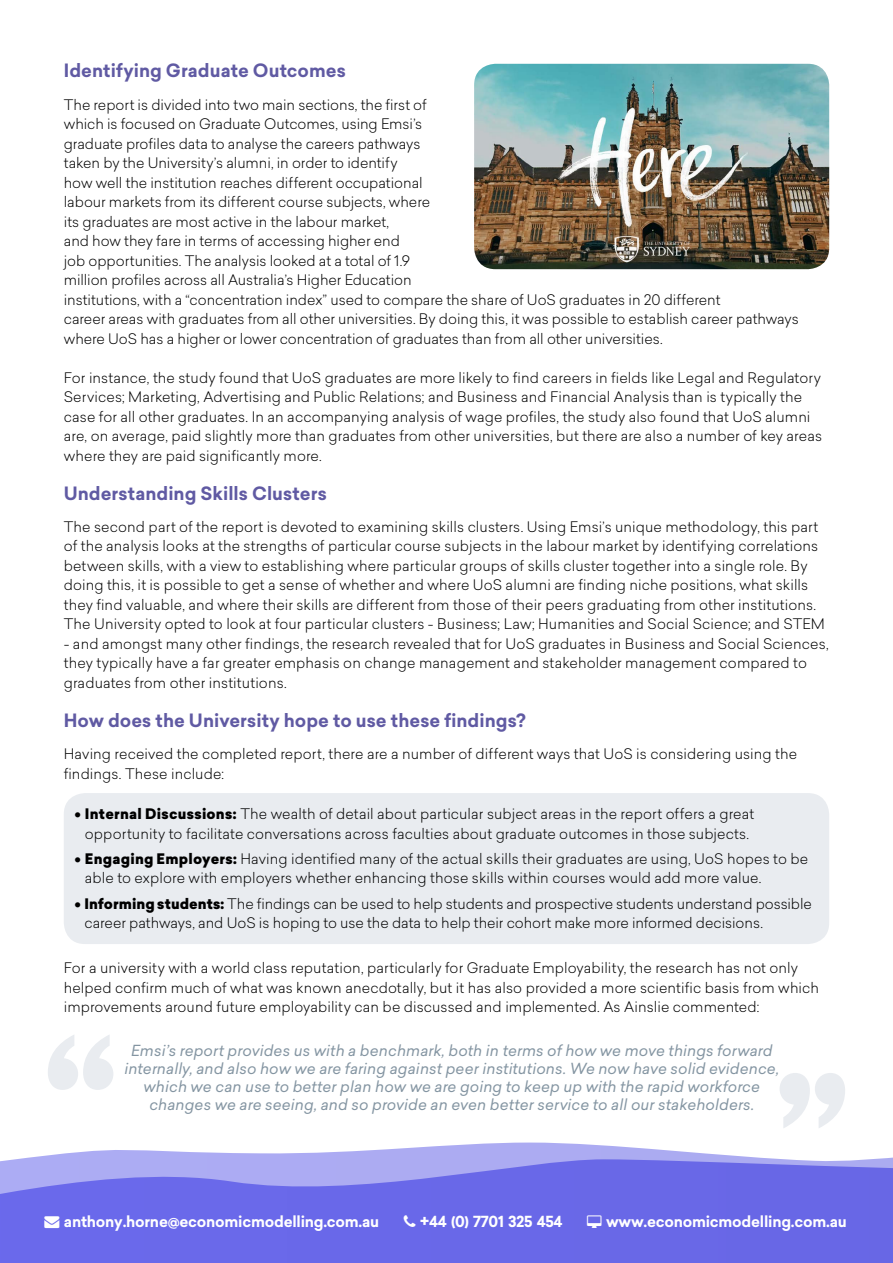
<style>
.page{position:relative;width:893px;height:1263px;background:#fff}
.page>*{position:absolute;margin:0;border:0;box-sizing:border-box;transform-origin:0 0}
.t1{font:700 18px "Sailec";color:#605aa3}
.t2{font:italic 15px/18px "Sailec";letter-spacing:.005em;color:#8495a2;text-align:center}
.t3{font:700 15px "Sailec";letter-spacing:-.015em;color:#fff}
.t4{font:300 14.25px/19.5px "Sailec";letter-spacing:.005em;color:#000}
.s1{font-weight:900}
.s2{font-size:16.5px}
</style>
<div class="page">
<svg style="left:19px;top:1142px;width:874px;height:17px"></svg>
<svg style="left:0;top:1159px;width:893px;height:104px;background:#7271e9"></svg>
<div style="left:64px;top:793px;width:765px;height:151px;background:#e9ecf0;border-radius:21px"></div>
<svg style="left:48px;top:1035px;width:65px;height:55px"></svg>
<svg style="left:780px;top:1073px;width:65px;height:55px"></svg>
<img style="left:474px;top:64px;width:355px;height:205px">
<svg style="left:404px;top:1215px;width:11px;height:11px"></svg>
<svg style="left:587px;top:1215px;width:14px;height:12px"></svg>
<p class="t1" style="left:64px;top:58px;width:284px">Identifying Graduate Outcomes</p>
<p class="t4" style="left:64px;top:94px;width:737px">The report is divided into two main sections, the first of<br>which is focused on Graduate Outcomes, using Emsi’s<br>graduate profiles data to analyse the careers pathways<br>taken by the University’s alumni, in order to identify<br>how well the institution reaches different occupational<br>labour markets from its different course subjects, where<br>its graduates are most active in the labour market,<br>and how they fare in terms of accessing higher end<br>job opportunities. The analysis looked at a total of 1.9<br>million profiles across all Australia’s Higher Education<br>institutions, with a “concentration index” used to compare the share of UoS graduates in 20 different<br>career areas with graduates from all other universities. By doing this, it was possible to establish career pathways where UoS has a higher or lower concentration of graduates than from all other universities.</p>
<p class="t4" style="left:64px;top:367px;width:760px">For instance, the study found that UoS graduates are more likely to find careers in fields like Legal and Regulatory Services; Marketing, Advertising and Public Relations; and Business and Financial Analysis than is typically the case for all other graduates. In an accompanying analysis of wage profiles, the study also found that UoS alumni are, on average, paid slightly more than graduates from other universities, but there are also a number of key areas where they are paid significantly more.</p>
<p class="t1" style="left:64px;top:480px;width:265px">Understanding Skills Clusters</p>
<p class="t4" style="left:64px;top:516px;width:763px">The second part of the report is devoted to examining skills clusters. Using Emsi’s unique methodology, this part of the analysis looks at the strengths of particular course subjects in the labour market by identifying correlations between skills, with a view to establishing where particular groups of skills cluster together into a single role. By doing this, it is possible to get a sense of whether and where UoS alumni are finding niche positions, what skills they find valuable, and where their skills are different from those of their peers graduating from other institutions.<br>The University opted to look at four particular clusters - Business; Law; Humanities and Social Science; and STEM</p>
<p class="t4" style="left:64px;top:633px;width:766px">- and amongst many other findings, the research revealed that for UoS graduates in Business and Social Sciences, they typically have a far greater emphasis on change management and stakeholder management compared to graduates from other institutions.</p>
<p class="t1" style="left:64px;top:707px;width:464px">How does the University hope to use these findings?</p>
<p class="t4" style="left:64px;top:744px;width:735px">Having received the completed report, there are a number of different ways that UoS is considering using the findings. These include:</p>
<p class="t4" style="left:74px;top:804px;width:681px;text-align:center">• <span class="s1">Internal Discussions:</span> The wealth of detail about particular subject areas in the report offers a great opportunity to facilitate conversations across faculties about graduate outcomes in those subjects.</p>
<p class="t4" style="left:85px;top:848px;width:725px;text-indent:-11px">• <span class="s1">Engaging Employers:</span> Having identified many of the actual skills their graduates are using, UoS hopes to be able to explore with employers whether enhancing those skills within courses would add more value.</p>
<p class="t4" style="left:84px;top:893px;width:729px;text-indent:-10px">• <span class="s1">Informing students:</span> The findings can be used to help students and prospective students understand possible career pathways, and UoS is hoping to use the data to help their cohort make more informed decisions.</p>
<p class="t4" style="left:64px;top:958px;width:757px">For a university with a world class reputation, particularly for Graduate Employability, the research has not only helped confirm much of what was known anecdotally, but it has also provided a more scientific basis from which improvements around future employability can be discussed and implemented. As Ainslie commented:</p>
<p class="t2" style="left:124px;top:1041px;width:656px">Emsi’s report provides us with a benchmark, both in terms of how we move things forward internally, and also how we are faring against peer institutions. We now have solid evidence, which we can use to better plan how we are going to keep up with the rapid workforce changes we are seeing, and so provide an even better service to all our stakeholders.</p>
<p class="t3" style="left:44px;top:1210px;width:336px">→ anthony.horne@economicmodelling.com.au</p>
<p class="t3" style="left:420px;top:1210px;width:144px"><span class="s2">+</span>44 (0) 7701 325 454</p>
<p class="t3" style="left:606px;top:1210px;width:242px">www.economicmodelling.com.au</p>
</div>
